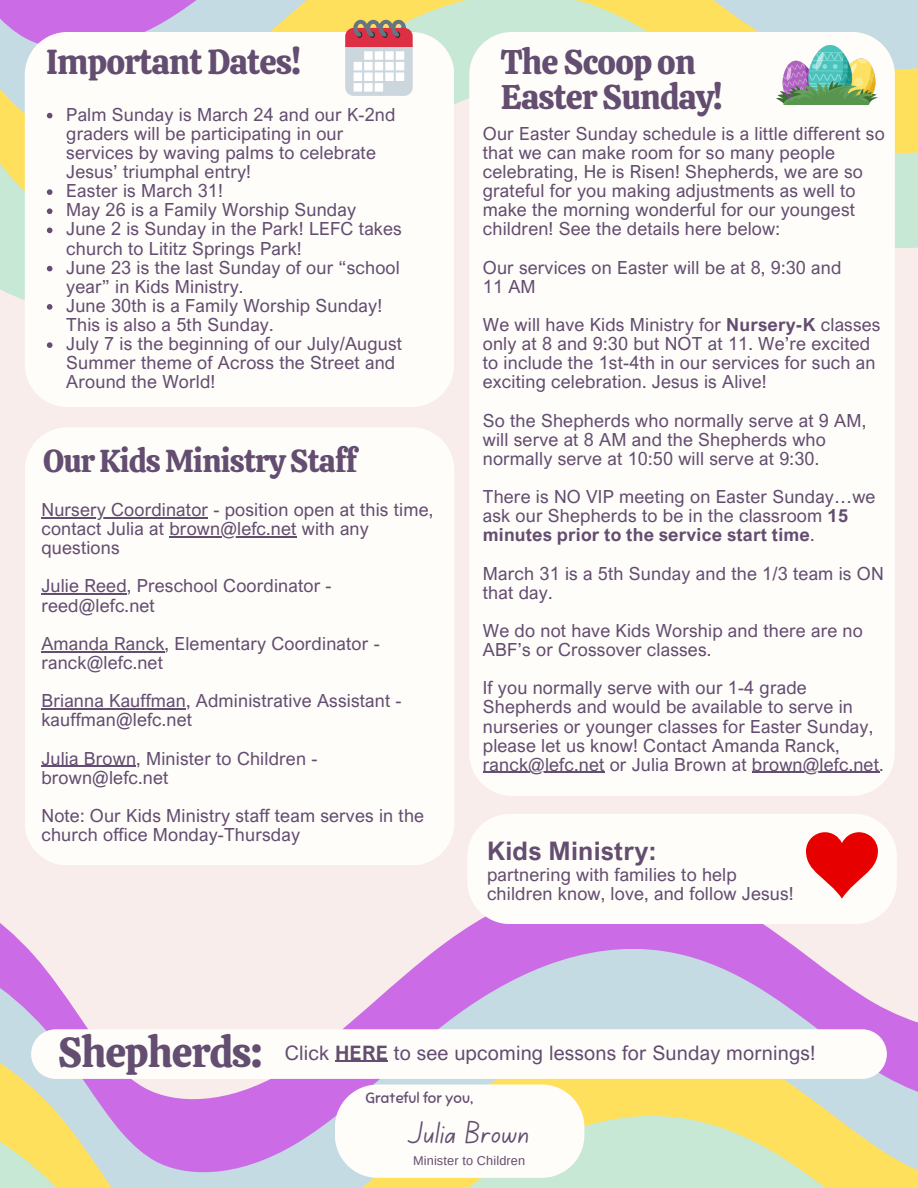
<style>
.page{position:relative;width:918px;height:1188px;background:#f8edeb}
.page>*{position:absolute;margin:0;border:0;box-sizing:border-box;transform-origin:0 0}
.t1{font:41.55px "Calistoga";letter-spacing:-.025em;color:#634d70}
.t2{font:34.65px "Calistoga";letter-spacing:-.025em;color:#634d70}
.t3{font:34.05px/34.8px "Calistoga";letter-spacing:-.025em;color:#634d70}
.t4{font:31.65px "Calistoga";letter-spacing:-.025em;color:#634d70}
.t5{font:31.2px "Canva School Font";letter-spacing:.01em;color:#634d70}
.t6{font:700 25.5px "Arial Nova";letter-spacing:.01em;color:#634d70}
.t7{font:19.95px "Arial Nova";letter-spacing:.01em;color:#634d70}
.t8{font:18px/19.2px "Arial Nova";letter-spacing:.01em;color:#634d70}
.t9{font:15px "Sniglet";letter-spacing:.01em;color:#634d70}
.t10{font:12.75px "Arimo";letter-spacing:.01em;color:#634d70}
.s1{font-weight:700}
</style>
<div class="page">
<svg style="left:0;top:925px;width:885px;height:84px"></svg>
<svg style="left:0;top:1009px;width:918px;height:83px"></svg>
<svg style="left:0;top:1092px;width:918px;height:96px"></svg>
<svg style="left:0;top:0;width:918px;height:300px"></svg>
<div style="left:31px;top:1029px;width:856px;height:50px;background:#fffdfa"></div>
<svg style="left:335px;top:1085px;width:249px;height:93px"></svg>
<div style="left:469px;top:32px;width:426px;height:763px;background:#fffdfa"></div>
<img style="left:777px;top:46px;width:101px;height:58px">
<div style="left:25px;top:32px;width:429px;height:375px;background:#fffdfa"></div>
<svg style="left:345px;top:20px;width:68px;height:76px"></svg>
<div style="left:25px;top:427px;width:429px;height:438px;background:#fffdfa"></div>
<div style="left:467px;top:814px;width:430px;height:110px;background:#fffdfa"></div>
<svg style="left:806px;top:832px;width:72px;height:67px"></svg>
<hr style="left:335px;top:1061px;width:53px;height:1px;background:#634d70">
<hr style="left:483px;top:772px;width:122px;height:1px;background:#634d70">
<hr style="left:752px;top:772px;width:127px;height:1px;background:#634d70">
<svg style="left:47px;top:113px;width:5px;height:5px"></svg>
<svg style="left:47px;top:189px;width:5px;height:6px"></svg>
<svg style="left:47px;top:208px;width:5px;height:6px"></svg>
<svg style="left:47px;top:228px;width:5px;height:5px"></svg>
<svg style="left:47px;top:266px;width:5px;height:5px"></svg>
<svg style="left:47px;top:304px;width:5px;height:6px"></svg>
<svg style="left:47px;top:342px;width:5px;height:6px"></svg>
<hr style="left:41px;top:517px;width:167px;height:1px;background:#634d70">
<hr style="left:169px;top:536px;width:128px;height:1px;background:#634d70">
<hr style="left:41px;top:594px;width:86px;height:1px;background:#634d70">
<hr style="left:41px;top:651px;width:124px;height:1px;background:#634d70">
<hr style="left:41px;top:708px;width:145px;height:1px;background:#634d70">
<hr style="left:41px;top:766px;width:95px;height:1px;background:#634d70">
<h3 class="t2" style="left:46px;top:39px;width:256px">Important Dates!</h3>
<h3 class="t8" style="left:66px;top:104px;width:331px">Palm Sunday is March 24 and our K-2nd graders will be participating in our services by waving palms to celebrate Jesus’ triumphal entry!</h3>
<h3 class="t8" style="left:66px;top:181px;width:158px">Easter is March 31!</h3>
<h3 class="t8" style="left:66px;top:200px;width:291px">May 26 is a Family Worship Sunday</h3>
<h2 class="t8" style="left:66px;top:219px;width:337px">June 2 is Sunday in the Park! LEFC takes church to Lititz Springs Park!</h2>
<h3 class="t8" style="left:66px;top:257px;width:335px">June 23 is the last Sunday of our “school year” in Kids Ministry.</h3>
<h3 class="t8" style="left:66px;top:296px;width:317px">June 30th is a Family Worship Sunday!<br>This is also a 5th Sunday.</h3>
<h3 class="t8" style="left:66px;top:334px;width:337px">July 7 is the beginning of our July/August<br>Summer theme of Across the Street and<br>Around the World!</h3>
<h3 class="t4" style="left:43px;top:440px;width:315px">Our Kids Ministry Staff</h3>
<h3 class="t8" style="left:41px;top:500px;width:393px">Nursery Coordinator - position open at this time, contact Julia at brown@lefc.net with any</h3>
<h3 class="t8" style="left:41px;top:528px;width:292px;line-height:38.2px">questions<br>Julie Reed, Preschool Coordinator -</h3>
<h3 class="t8" style="left:41px;top:595px;width:115px">reed@lefc.net</h3>
<h3 class="t8" style="left:41px;top:633px;width:340px">Amanda Ranck, Elementary Coordinator - ranck@lefc.net</h3>
<p class="t8" style="left:41px;top:691px;width:362px">Brianna Kauffman, Administrative Assistant - kauffman@lefc.net</p>
<p class="t8" style="left:41px;top:748px;width:277px">Julia Brown, Minister to Children - brown@lefc.net</p>
<h1 class="t8" style="left:41px;top:806px;width:384px">Note: Our Kids Ministry staff team serves in the church office Monday-Thursday</h1>
<h3 class="t3" style="left:501px;top:44px;width:223px">The Scoop on<br>Easter Sunday!</h3>
<p class="t8" style="left:483px;top:123px;width:403px">Our Easter Sunday schedule is a little different so that we can make room for so many people celebrating, He is Risen! Shepherds, we are so grateful for you making adjustments as well to make the morning wonderful for our youngest children! See the details here below:</p>
<p class="t8" style="left:483px;top:257px;width:360px">Our services on Easter will be at 8, 9:30 and<br>11 AM</p>
<p class="t8" style="left:483px;top:315px;width:399px">We will have Kids Ministry for <span class="s1">Nursery-K</span> classes only at 8 and 9:30 but NOT at 11. We’re excited to include the 1st-4th in our services for such an exciting celebration. Jesus is Alive!</p>
<p class="t8" style="left:483px;top:410px;width:385px">So the Shepherds who normally serve at 9 AM, will serve at 8 AM and the Shepherds who normally serve at 10:50 will serve at 9:30.</p>
<h2 class="t8" style="left:483px;top:487px;width:394px">There is NO VIP meeting on Easter Sunday…we ask our Shepherds to be in the classroom <span class="s1">15 minutes prior to the service start time</span>.</h2>
<p class="t8" style="left:483px;top:563px;width:402px">March 31 is a 5th Sunday and the 1/3 team is ON that day.</p>
<h3 class="t8" style="left:483px;top:621px;width:382px">We do not have Kids Worship and there are no<br>ABF’s or Crossover classes.</h3>
<h3 class="t8" style="left:483px;top:678px;width:392px">If you normally serve with our 1-4 grade Shepherds and would be available to serve in nurseries or younger classes for Easter Sunday, please let us know! Contact Amanda Ranck,</h3>
<h3 class="t8" style="left:483px;top:754px;width:402px">ranck@lefc.net or Julia Brown at brown@lefc.net.</h3>
<h4 class="t6" style="left:487px;top:835px;width:171px">Kids Ministry:</h4>
<h4 class="t8" style="left:487px;top:865px;width:308px">partnering with families to help children know, love, and follow Jesus!</h4>
<p class="t1" style="left:58px;top:1026px;width:207px">Shepherds:</p>
<h2 class="t7" style="left:285px;top:1040px;width:532px">Click <span class="s1">HERE</span> to see upcoming lessons for Sunday mornings!</h2>
<p class="t9" style="left:365px;top:1089px;width:109px">Grateful for you,</p>
<p class="t5" style="left:409px;top:1119px;width:121px">Julia Brown</p>
<p class="t10" style="left:413px;top:1154px;width:114px">Minister to Children</p>
</div>
